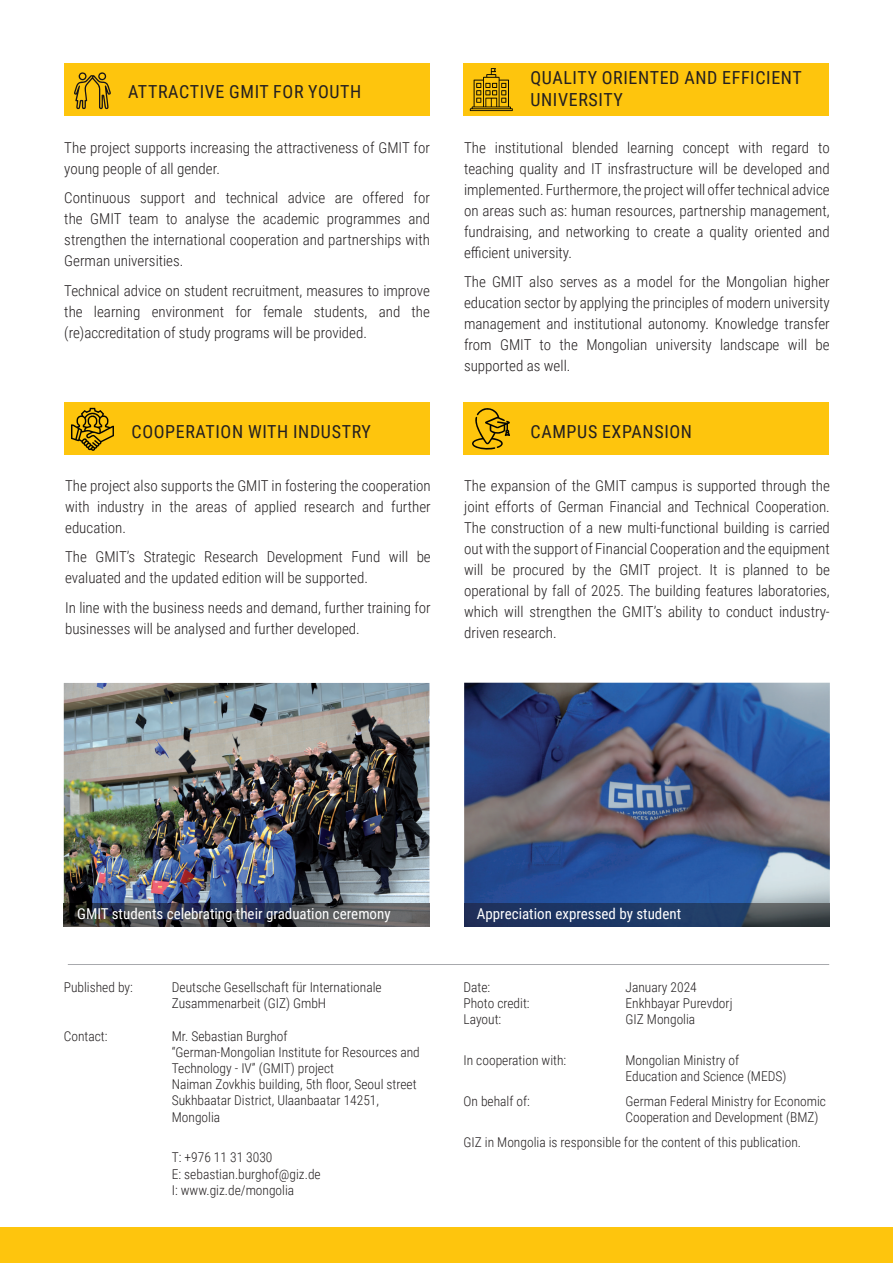
<style>
.page{position:relative;width:893px;height:1263px;background:#fff}
.page>*{position:absolute;margin:0;border:0;box-sizing:border-box;transform-origin:0 0}
.t1{font:18px/21.6px "Roboto Condensed";letter-spacing:.035em;color:#231f20}
.t2{font:300 15px/21px "Roboto Condensed";color:#231f20;text-align:justify}
.t3{font:15px "Roboto Condensed";color:#fff}
.t4{font:300 13.5px/16.2px "Roboto Condensed";color:#231f20}
</style>
<div class="page">
<img style="left:464px;top:683px;width:366px;height:243px">
<img style="left:64px;top:683px;width:365px;height:220px">
<div style="left:0;top:1227px;width:893px;height:36px;background:#fec50d"></div>
<hr style="left:68px;top:964px;width:761px;height:1px;background:#a8a9ad">
<div style="left:64px;top:63px;width:365px;height:52px;background:#fec50d"></div>
<div style="left:463px;top:63px;width:366px;height:52px;background:#fec50d"></div>
<div style="left:65px;top:403px;width:365px;height:52px;background:#fec50d"></div>
<div style="left:464px;top:403px;width:365px;height:52px;background:#fec50d"></div>
<svg style="left:74px;top:72px;width:37px;height:38px"></svg>
<svg style="left:469px;top:68px;width:44px;height:43px"></svg>
<svg style="left:71px;top:408px;width:43px;height:43px"></svg>
<svg style="left:472px;top:408px;width:38px;height:42px"></svg>
<img style="left:64px;top:903px;width:313px;height:23px">
<img style="left:377px;top:903px;width:52px;height:23px">
<img style="left:464px;top:903px;width:156px;height:23px">
<img style="left:620px;top:903px;width:209px;height:23px">
<p class="t1" style="left:128px;top:80px;width:235px">ATTRACTIVE GMIT FOR YOUTH</p>
<p class="t2" style="left:64px;top:136px;width:367px">The project supports increasing the attractiveness of GMIT for young people of all gender.</p>
<p class="t2" style="left:64px;top:187px;width:367px">Continuous support and technical advice are offered for the GMIT team to analyse the academic programmes and strengthen the international cooperation and partnerships with German universities.</p>
<p class="t2" style="left:64px;top:279px;width:367px">Technical advice on student recruitment, measures to improve the learning environment for female students, and the (re)accreditation of study programs will be provided.</p>
<p class="t1" style="left:530px;top:67px;width:273px">QUALITY ORIENTED AND EFFICIENT<br>UNIVERSITY</p>
<p class="t2" style="left:464px;top:136px;width:367px">The institutional blended learning concept with regard to teaching quality and IT insfrastructure will be developed and implemented. Furthermore, the project will offer technical advice on areas such as: human resources, partnership management, fundraising, and networking to create a quality oriented and efficient university.</p>
<p class="t2" style="left:464px;top:271px;width:367px">The GMIT also serves as a model for the Mongolian higher education sector by applying the principles of modern university management and institutional autonomy. Knowledge transfer from GMIT to the Mongolian university landscape will be supported as well.</p>
<p class="t1" style="left:132px;top:420px;width:241px">COOPERATION WITH INDUSTRY</p>
<p class="t1" style="left:531px;top:420px;width:163px">CAMPUS EXPANSION</p>
<p class="t2" style="left:65px;top:474px;width:367px">The project also supports the GMIT in fostering the cooperation with industry in the areas of applied research and further education.</p>
<p class="t2" style="left:65px;top:546px;width:367px">The GMIT’s Strategic Research Development Fund will be evaluated and the updated edition will be supported.</p>
<p class="t2" style="left:65px;top:596px;width:367px">In line with the business needs and demand, further training for businesses will be analysed and further developed.</p>
<p class="t2" style="left:464px;top:474px;width:367px">The expansion of the GMIT campus is supported through the joint efforts of German Financial and Technical Cooperation.<br>The construction of a new multi-functional building is carried out with the support of Financial Cooperation and the equipment will be procured by the GMIT project. It is planned to be operational by fall of 2025. The building features laboratories, which will strengthen the GMIT’s ability to conduct industry&shy;driven research.</p>
<p class="t3" style="left:77px;top:903px;width:315px">GMIT students celebrating their graduation ceremony</p>
<p class="t3" style="left:477px;top:903px;width:206px">Appreciation expressed by student</p>
<p class="t4" style="left:64px;top:978px;width:71px">Published by:</p>
<p class="t4" style="left:172px;top:978px;width:211px">Deutsche Gesellschaft für Internationale<br>Zusammenarbeit (GIZ) GmbH</p>
<p class="t4" style="left:64px;top:1027px;width:45px">Contact:</p>
<p class="t4" style="left:172px;top:1027px;width:250px">Mr. Sebastian Burghof<br>“German-Mongolian Institute for Resources and Technology - IV” (GMIT) project<br>Naiman Zovkhis building, 5th floor, Seoul street Sukhbaatar District, Ulaanbaatar 14251, Mongolia</p>
<p class="t4" style="left:172px;top:1149px;width:150px">T: +976 11 31 3030<br>E: sebastian.burghof@giz.de<br>I: www.giz.de/mongolia</p>
<p class="t4" style="left:463px;top:978px;width:28px">Date:</p>
<p class="t4" style="left:625px;top:978px;width:73px">January 2024</p>
<p class="t4" style="left:463px;top:995px;width:68px">Photo credit:</p>
<p class="t4" style="left:625px;top:995px;width:109px">Enkhbayar Purevdorj</p>
<p class="t4" style="left:463px;top:1011px;width:39px">Layout:</p>
<p class="t4" style="left:625px;top:1011px;width:71px">GIZ Mongolia</p>
<p class="t4" style="left:463px;top:1052px;width:104px">In cooperation with:</p>
<p class="t4" style="left:625px;top:1052px;width:162px">Mongolian Ministry of<br>Education and Science (MEDS)</p>
<p class="t4" style="left:463px;top:1093px;width:68px">On behalf of:</p>
<p class="t4" style="left:625px;top:1093px;width:202px">German Federal Ministry for Economic<br>Cooperation and Development (BMZ)</p>
<p class="t4" style="left:463px;top:1134px;width:339px">GIZ in Mongolia is responsible for the content of this publication.</p>
</div>
